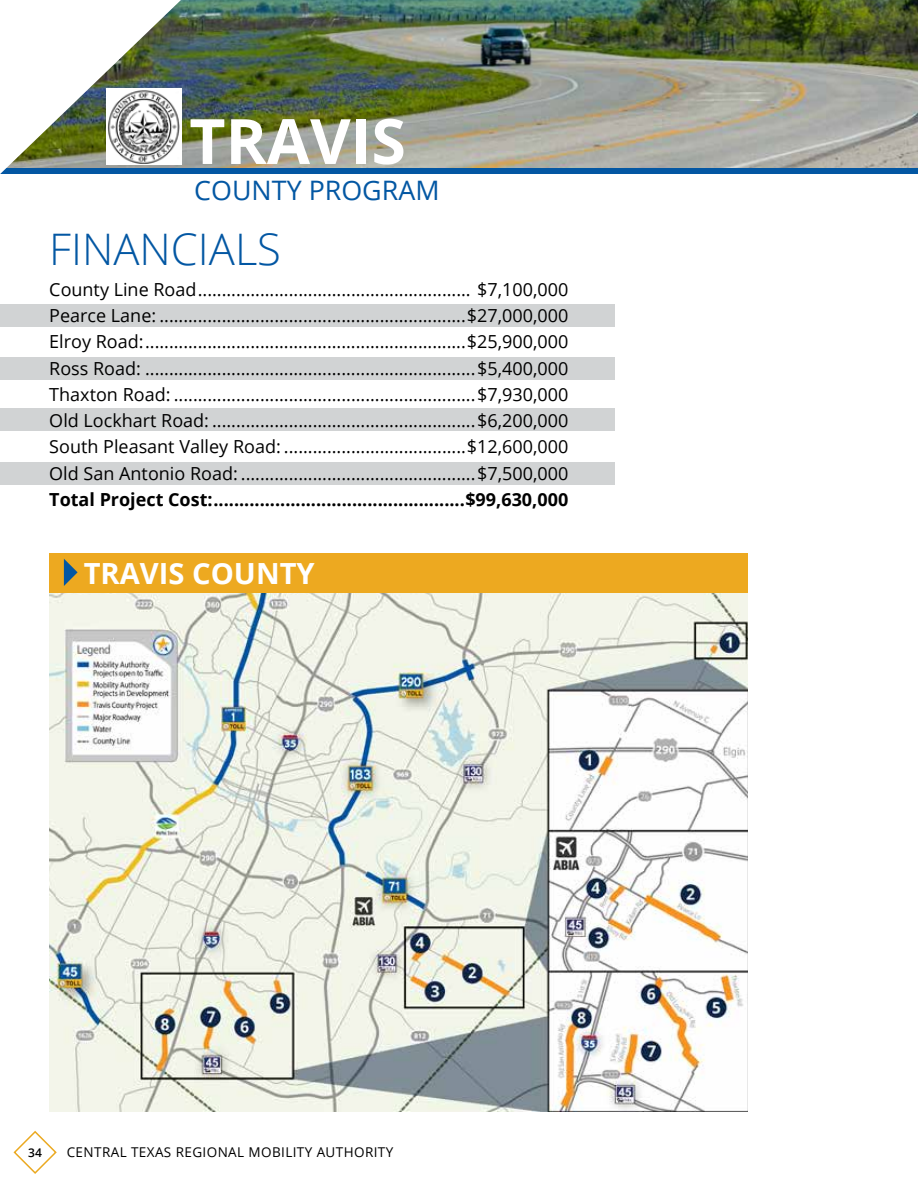
<style>
.page{position:relative;width:918px;height:1188px;background:#fff}
.page>*{position:absolute;margin:0;border:0;box-sizing:border-box;transform-origin:0 0}
.t1{font:700 62.55px "Open Sans";color:#fff}
.t2{font:300 43.5px "Open Sans";color:#0357a3}
.t3{font:700 29.1px "Open Sans";color:#fff}
.t4{font:26.85px "Open Sans";color:#0357a3}
.t5{font:18px/26.2px "Open Sans";color:#000;text-align:justify}
.t6{font:700 18px "Open Sans";color:#000}
.t7{font:13.5px "Open Sans";letter-spacing:.03em;color:#000}
.t8{font:600 12px "Open Sans";color:#000}
</style>
<div class="page">
<div style="left:0;top:462px;width:615px;height:23px;background:#d1d3d4"></div>
<div style="left:0;top:408px;width:615px;height:23px;background:#d1d3d4"></div>
<div style="left:0;top:357px;width:615px;height:23px;background:#d1d3d4"></div>
<div style="left:0;top:304px;width:615px;height:23px;background:#d1d3d4"></div>
<img style="left:49px;top:592px;width:699px;height:520px">
<div style="left:49px;top:553px;width:699px;height:39px;background:#eda920"></div>
<svg style="left:64px;top:559px;width:14px;height:27px"></svg>
<img style="left:181px;top:0;width:737px;height:168px">
<div style="left:0;top:168px;width:918px;height:6px;background:#0357a3"></div>
<svg style="left:0;top:0;width:181px;height:174px"></svg>
<svg style="left:13px;top:1130px;width:44px;height:44px"></svg>
<h1 class="t1" style="left:189px;top:97px;width:218px">TRAVIS</h1>
<h3 class="t4" style="left:194px;top:172px;width:247px">COUNTY PROGRAM</h3>
<h2 class="t2" style="left:49px;top:220px;width:233px">FINANCIALS</h2>
<p class="t5" style="left:49px;top:276px;width:521px">County Line Road......................................................... $7,100,000<br>Pearce Lane: ................................................................$27,000,000<br>Elroy Road:...................................................................$25,900,000<br>Ross Road: .....................................................................$5,400,000<br>Thaxton Road: ...............................................................$7,930,000<br>Old Lockhart Road: .......................................................$6,200,000<br>South Pleasant Valley Road: ......................................$12,600,000<br>Old San Antonio Road: .................................................$7,500,000</p>
<p class="t6" style="left:49px;top:487px;width:521px">Total Project Cost:.................................................$99,630,000</p>
<h3 class="t3" style="left:84px;top:553px;width:233px">TRAVIS COUNTY</h3>
<p class="t8" style="left:28px;top:1144px;width:15px">34</p>
<p class="t7" style="left:67px;top:1142px;width:328px">CENTRAL TEXAS REGIONAL MOBILITY AUTHORITY</p>
</div>
